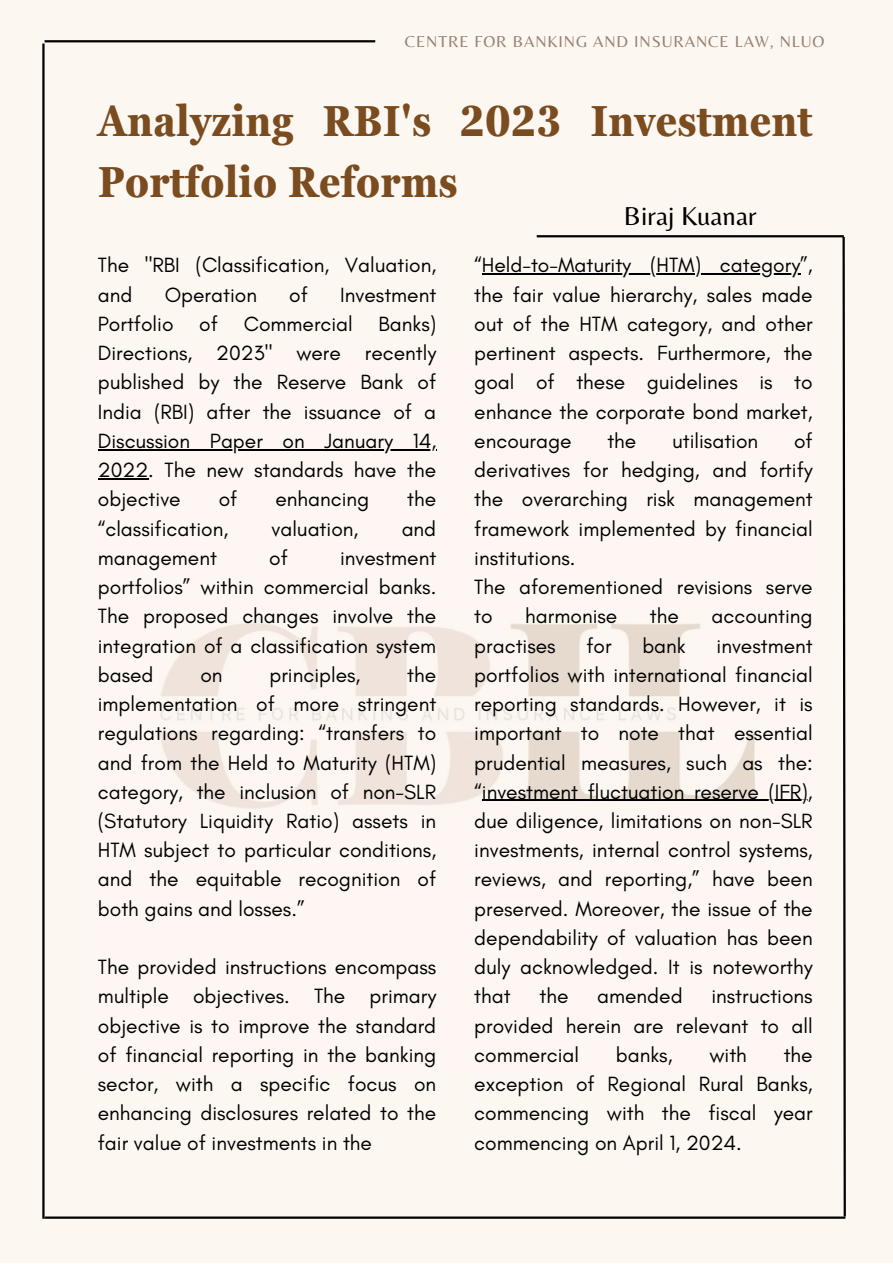
<style>
.page{position:relative;width:893px;height:1264px;background:#fff}
.page>*{position:absolute;margin:0;border:0;box-sizing:border-box;transform-origin:0 0}
.t1{font:700 condensed 43.5px/60.8px "Georgia Pro";color:#7a4c1f}
.t2{font:27px "Belleza";color:#000}
.t3{font:21px/29.2px "Glacial Indifference";color:#000;text-align:justify}
.t4{font:16.5px "Belleza";letter-spacing:.055em;color:#968274}
</style>
<div class="page">
<div style="left:0;top:0;width:892px;height:1262px;background:#fdf7f2"></div>
<svg style="left:841px;top:235px;width:5px;height:983px"></svg>
<hr style="left:42px;top:44px;width:3px;height:1174px;background:#000">
<hr style="left:45px;top:40px;width:330px;height:2px;background:#000">
<hr style="left:45px;top:1216px;width:800px;height:2px;background:#000">
<hr style="left:536px;top:235px;width:307px;height:2px;background:#000">
<img style="left:98px;top:449px;width:710px;height:360px">
<hr style="left:482px;top:273px;width:318px;height:2px;background:#000">
<hr style="left:482px;top:799px;width:325px;height:2px;background:#000">
<hr style="left:98px;top:449px;width:338px;height:1px;background:#000">
<hr style="left:98px;top:478px;width:50px;height:1px;background:#000">
<p class="t4" style="left:404px;top:32px;width:421px">CENTRE FOR BANKING AND INSURANCE LAW, NLUO</p>
<h1 class="t1" style="left:98px;top:91px;width:716px">Analyzing RBI's 2023 Investment<br>Portfolio Reforms</h1>
<p class="t3" style="left:98px;top:250px;width:340px">The "RBI (Classification, Valuation, and</p>
<p class="t3" style="left:165px;top:280px;width:94px">Operation</p>
<p class="t3" style="left:289px;top:280px;width:20px">of</p>
<p class="t3" style="left:98px;top:280px;width:340px;text-indent:242px">Investment Portfolio of Commercial Banks)<br>Directions, 2023" were recently published by the Reserve Bank of India (RBI) after the issuance of a Discussion Paper on January 14, 2022. The new standards have the objective</p>
<p class="t3" style="left:219px;top:484px;width:20px">of</p>
<p class="t3" style="left:275px;top:484px;width:95px">enhancing</p>
<p class="t3" style="left:407px;top:484px;width:31px">the</p>
<p class="t3" style="left:98px;top:513px;width:132px">“classification,</p>
<p class="t3" style="left:271px;top:513px;width:88px">valuation,</p>
<p class="t3" style="left:401px;top:513px;width:36px">and</p>
<p class="t3" style="left:98px;top:543px;width:121px">management</p>
<p class="t3" style="left:269px;top:543px;width:20px">of</p>
<p class="t3" style="left:98px;top:543px;width:340px;text-indent:242px">investment portfolios” within commercial banks.<br>The proposed changes involve the integration of a classification system based</p>
<p class="t3" style="left:98px;top:659px;width:340px;text-indent:309px">the implementation of more stringent regulations regarding: “transfers to and from the Held to Maturity (HTM) category, the inclusion of non-SLR (Statutory Liquidity Ratio) assets in HTM subject to particular conditions, and the equitable recognition of both gains and losses.”</p>
<p class="t3" style="left:98px;top:952px;width:340px">The provided instructions encompass multiple objectives. The primary objective is to improve the standard of financial reporting in the banking sector, with a specific focus on enhancing disclosures related to the fair value of investments in the</p>
<p class="t3" style="left:200px;top:659px;width:24px">on</p>
<p class="t3" style="left:269px;top:659px;width:92px">principles,</p>
<p class="t2" style="left:623px;top:200px;width:134px">Biraj Kuanar</p>
<p class="t3" style="left:474px;top:250px;width:340px">“Held-to-Maturity (HTM) category”, the fair value hierarchy, sales made out of the HTM category, and other pertinent aspects. Furthermore, the goal of these guidelines is to enhance the corporate bond market, encourage</p>
<p class="t3" style="left:474px;top:426px;width:340px;text-align:left;text-indent:320px">of derivatives for hedging, and fortify the overarching risk management framework implemented by financial institutions.<br>The aforementioned revisions serve to</p>
<p class="t3" style="left:607px;top:426px;width:31px">the</p>
<p class="t3" style="left:672px;top:426px;width:88px">utilisation</p>
<p class="t3" style="left:525px;top:601px;width:94px">harmonise</p>
<p class="t3" style="left:650px;top:601px;width:31px">the</p>
<p class="t3" style="left:711px;top:601px;width:103px">accounting</p>
<p class="t3" style="left:474px;top:630px;width:83px">practises</p>
<p class="t3" style="left:586px;top:630px;width:27px">for</p>
<p class="t3" style="left:642px;top:630px;width:45px">bank</p>
<p class="t3" style="left:474px;top:630px;width:340px;text-indent:242px">investment portfolios with international financial reporting standards. However, it is important to note that essential prudential measures, such as the: “investment fluctuation reserve (IFR), due diligence, limitations on non-SLR investments, internal control systems, reviews, and reporting,” have been preserved. Moreover, the issue of the dependability of valuation has been duly acknowledged. It is noteworthy that</p>
<p class="t3" style="left:539px;top:981px;width:31px">the</p>
<p class="t3" style="left:597px;top:981px;width:87px">amended</p>
<p class="t3" style="left:474px;top:981px;width:340px;text-indent:237px">instructions provided herein are relevant to all commercial</p>
<p class="t3" style="left:474px;top:1039px;width:340px;text-indent:309px">the exception of Regional Rural Banks, commencing with the fiscal year commencing on April 1, 2024.</p>
<p class="t3" style="left:615px;top:1039px;width:58px">banks,</p>
<p class="t3" style="left:709px;top:1039px;width:39px">with</p>
</div>
